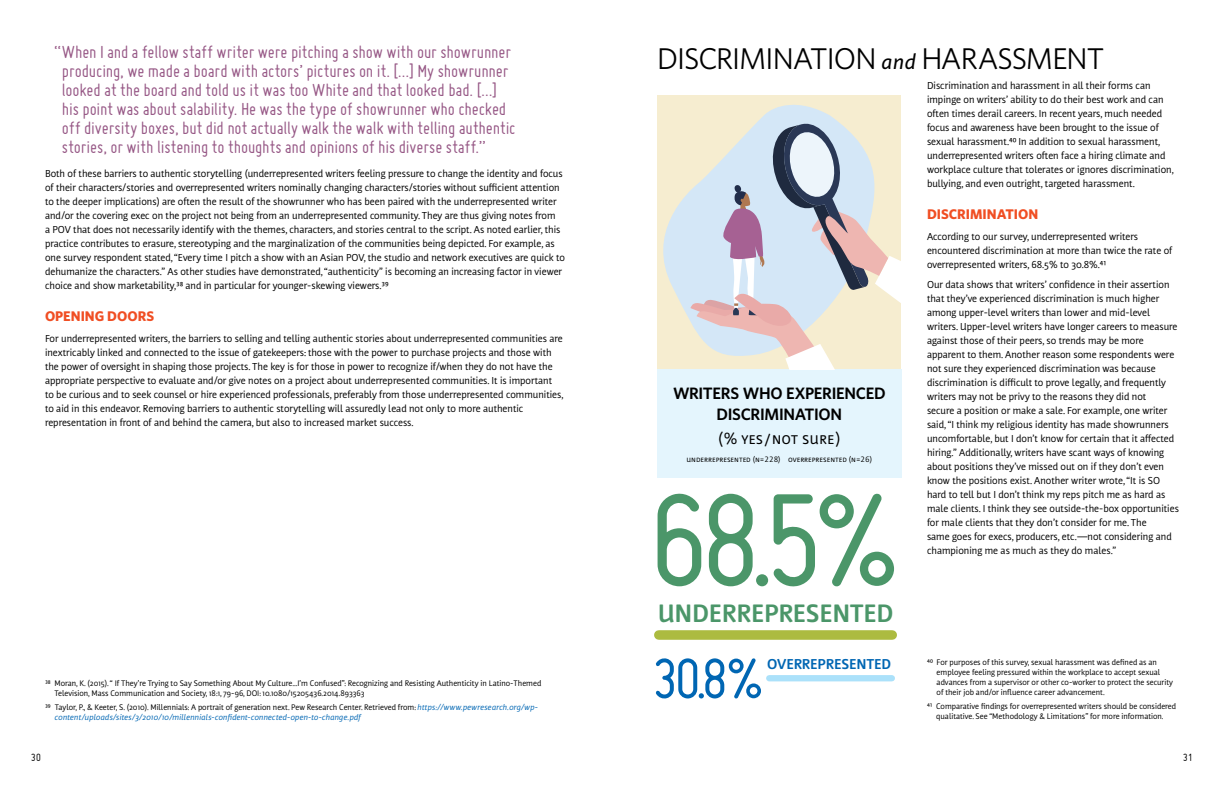
<style>
.page{position:relative;width:1224px;height:792px;background:#fff}
.page>*{position:absolute;margin:0;border:0;box-sizing:border-box;transform-origin:0 0}
.t1{font:143.8px "Miso";color:#4b9669}
.t2{font:62.3px "Miso";color:#0066b3}
.t3{font:30px "Whitney";letter-spacing:-.03em;color:#000}
.t4{font:700 25px "Nuvo Pro";letter-spacing:-.01em;color:#4b9669}
.t5{font:19px/19px "Miso";letter-spacing:-.005em;color:#965785}
.t6{font:600 16.5px/20.8px "Whitney";letter-spacing:-.02em;color:#000;text-align:center}
.t7{font:15.8px "Nuvo Pro";color:#000}
.t8{font:700 14.2px "Nuvo Pro";letter-spacing:-.01em;color:#0066b3}
.t9{font:700 14px "Whitney";color:#f04e23}
.t10{font:11.5px "Miso";color:#000}
.t11{font:10px/14px "Nuvo Pro";color:#000}
.t12{font:8px/10px "Nuvo Pro";color:#000}
.t13{font:italic 8px/10px "Nuvo Pro";letter-spacing:.01em;color:#0066b3}
.t14{font:7.8px "Nuvo Pro";color:#000}
.s1{font-style:normal;color:#000}
.s2{font-weight:500;font-style:italic;font-size:22px}
</style>
<div class="page">
<div style="left:657px;top:369px;width:245px;height:108px;background:#e4f5fd"></div>
<div style="left:769px;top:675px;width:123px;height:6px;background:#abe1fa"></div>
<div style="left:659px;top:630px;width:233px;height:10px;background:#acbb40"></div>
<svg style="left:657px;top:98px;width:228px;height:264px;background:#edebd9"></svg>
<svg style="left:691px;top:124px;width:209px;height:245px;background:#d4d3d5"></svg>
<p class="t5" style="left:62px;top:42px;width:455px;text-indent:-8px">“When I and a fellow staff writer were pitching a show with our showrunner producing, we made a board with actors’ pictures on it. […] My showrunner looked at the board and told us it was too White and that looked bad. […] his point was about salability. He was the type of showrunner who checked off diversity boxes, but did not actually walk the walk with telling authentic stories, or with listening to thoughts and opinions of his diverse staff.”</p>
<p class="t11" style="left:45px;top:166px;width:522px">Both of these barriers to authentic storytelling (underrepresented writers feeling pressure to change the identity and focus of their characters/stories and overrepresented writers nominally changing characters/stories without sufficient attention to the deeper implications) are often the result of the showrunner who has been paired with the underrepresented writer and/or the covering exec on the project not being from an underrepresented community. They are thus giving notes from<br>a POV that does not necessarily identify with the themes, characters, and stories central to the script. As noted earlier, this practice contributes to erasure, stereotyping and the marginalization of the communities being depicted. For example, as one survey respondent stated, “Every time I pitch a show with an Asian POV, the studio and network executives are quick to dehumanize the characters.” As other studies have demonstrated, “authenticity” is becoming an increasing factor in viewer choice and show marketability,38 and in particular for younger-skewing viewers.39</p>
<h3 class="t9" style="left:45px;top:308px;width:111px">OPENING DOORS</h3>
<p class="t11" style="left:45px;top:331px;width:520px">For underrepresented writers, the barriers to selling and telling authentic stories about underrepresented communities are inextricably linked and connected to the issue of gatekeepers: those with the power to purchase projects and those with the power of oversight in shaping those projects. The key is for those in power to recognize if/when they do not have the appropriate perspective to evaluate and/or give notes on a project about underrepresented communities. It is important to be curious and to seek counsel or hire experienced professionals, preferably from those underrepresented communities, to aid in this endeavor. Removing barriers to authentic storytelling will assuredly lead not only to more authentic representation in front of and behind the camera, but also to increased market success.</p>
<p class="t12" style="left:54px;top:678px;width:488px;text-indent:-9px">38 Moran, K. (2015). “ If They’re Trying to Say Something About My Culture…I’m Confused”: Recognizing and Resisting Authenticity in Latino-Themed<br>Television, Mass Communication and Society, 18:1, 79-96, DOI: 10.1080/15205436.2014.893363</p>
<p class="t13" style="left:55px;top:702px;width:485px;text-indent:-10px"><span class="s1">39 Taylor, P., &amp; Keeter, S. (2010). Millennials: A portrait of generation next. Pew Research Center. Retrieved from:</span> https://www.pewresearch.org/wp&shy;content/uploads/sites/3/2010/10/millennials-confident-connected-open-to-change.pdf</p>
<h3 class="t3" style="left:657px;top:41px;width:449px">DISCRIMINATION <span class="s2">and</span> HARASSMENT</h3>
<p class="t11" style="left:927px;top:78px;width:248px">Discrimination and harassment in all their forms can impinge on writers’ ability to do their best work and can often times derail careers. In recent years, much needed focus and awareness have been brought to the issue of sexual harassment.40 In addition to sexual harassment, underrepresented writers often face a hiring climate and workplace culture that tolerates or ignores discrimination, bullying, and even outright, targeted harassment.</p>
<h3 class="t9" style="left:927px;top:206px;width:113px">DISCRIMINATION</h3>
<p class="t11" style="left:927px;top:229px;width:247px">According to our survey, underrepresented writers encountered discrimination at more than twice the rate of overrepresented writers, 68.5% to 30.8%.41</p>
<p class="t11" style="left:927px;top:277px;width:253px">Our data shows that writers’ confidence in their assertion that they’ve experienced discrimination is much higher among upper-level writers than lower and mid-level writers. Upper-level writers have longer careers to measure against those of their peers, so trends may be more apparent to them. Another reason some respondents were not sure they experienced discrimination was because discrimination is difficult to prove legally, and frequently writers may not be privy to the reasons they did not<br>secure a position or make a sale. For example, one writer said, “I think my religious identity has made showrunners uncomfortable, but I don’t know for certain that it affected hiring.” Additionally, writers have scant ways of knowing about positions they’ve missed out on if they don’t even know the positions exist. Another writer wrote, “It is SO hard to tell but I don’t think my reps pitch me as hard as male clients. I think they see outside-the-box opportunities for male clients that they don’t consider for me. The<br>same goes for execs, producers, etc.—not considering and championing me as much as they do males.”</p>
<h3 class="t6" style="left:673px;top:383px;width:214px">WRITERS WHO EXPERIENCED<br>DISCRIMINATION</h3>
<h3 class="t7" style="left:718px;top:428px;width:124px">(% YES/NOT SURE)</h3>
<p class="t14" style="left:687px;top:454px;width:187px">Un derrepresented (N=228) overrepresented (N=26)</p>
<h1 class="t1" style="left:648px;top:460px;width:253px">68.5%</h1>
<h3 class="t4" style="left:658px;top:596px;width:237px">UNDERREPRESENTED</h3>
<h2 class="t2" style="left:653px;top:644px;width:112px">30.8%</h2>
<h3 class="t8" style="left:767px;top:654px;width:125px">OVERREPRESENTED</h3>
<p class="t12" style="left:937px;top:657px;width:238px;text-indent:-10px">40 For purposes of this survey, sexual harassment was defined as an employee feeling pressured within the workplace to accept sexual advances from a supervisor or other co-worker to protect the security of their job and/or influence career advancement.</p>
<p class="t12" style="left:927px;top:701px;width:251px;text-align:center">41 Comparative findings for overrepresented writers should be considered qualitative. See “Methodology &amp; Limitations” for more information.</p>
<p class="t10" style="left:31px;top:750px;width:11px">30</p>
<p class="t10" style="left:1183px;top:750px;width:11px">31</p>
</div>
